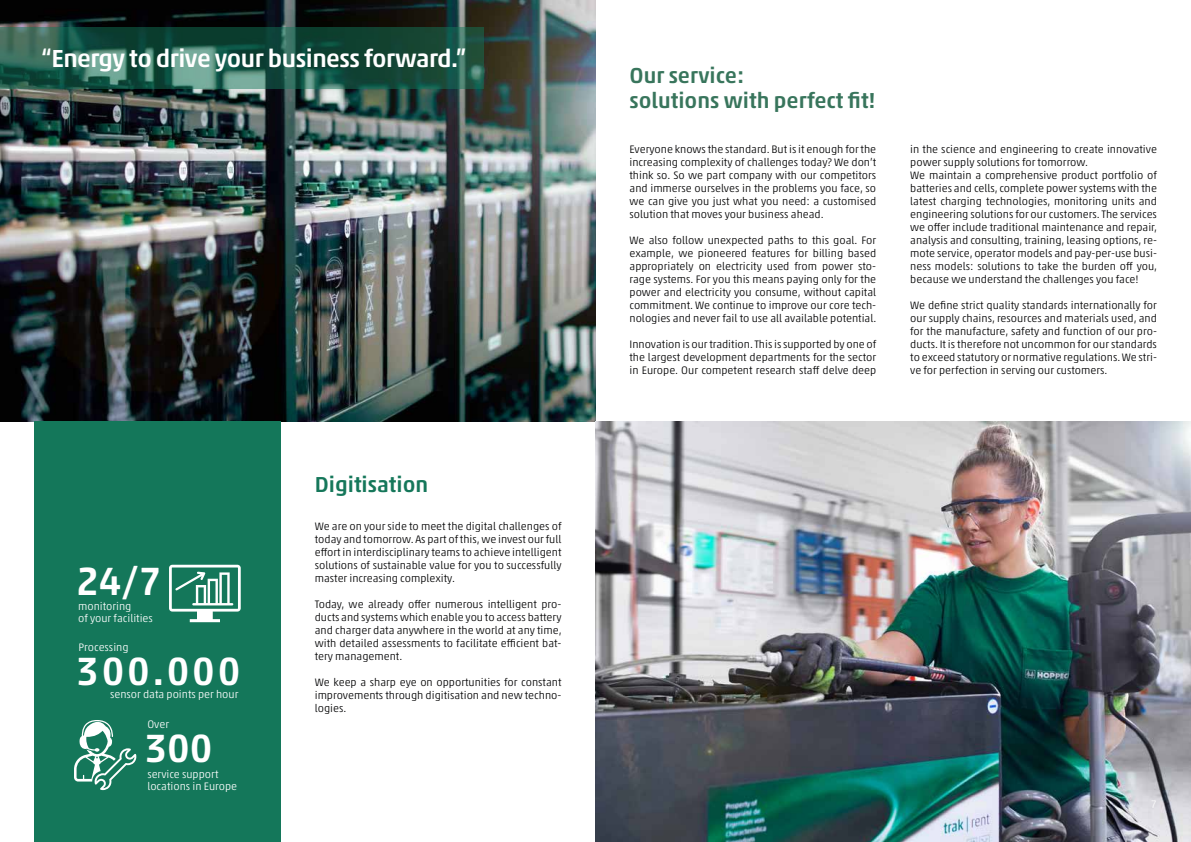
<style>
.page{position:relative;width:1191px;height:842px;background:#fff}
.page>*{position:absolute;margin:0;border:0;box-sizing:border-box;transform-origin:0 0}
.t1{font:500 40px "Akko Pro";letter-spacing:.07em;color:#fff}
.t2{font:500 25px "Akko Pro";letter-spacing:-.02em;color:#fff}
.t3{font:500 22px/25px "Akko Pro";color:#38755c}
.t4{font:500 22px "Akko Pro";color:#15775a}
.t5{font:300 11px/13px "Akko Pro";color:#020203;text-align:justify}
.t6{font:300 11px "Akko Pro";color:#fff}
</style>
<div class="page">
<img style="left:0;top:0;width:595px;height:421px">
<svg style="left:0;top:27px;width:483px;height:61px;background:#235a4a"></svg>
<div style="left:34px;top:421px;width:247px;height:421px;background:#14775a"></div>
<img style="left:595px;top:421px;width:596px;height:421px">
<svg style="left:74px;top:720px;width:63px;height:70px"></svg>
<svg style="left:169px;top:565px;width:72px;height:57px"></svg>
<h2 class="t2" style="left:41px;top:43px;width:427px">“Energy to drive your business forward.”</h2>
<h1 class="t1" style="left:76px;top:556px;width:87px">24/7</h1>
<p class="t6" style="left:78px;top:600px;width:55px">monitoring</p>
<p class="t6" style="left:78px;top:612px;width:76px">of your facilities</p>
<p class="t6" style="left:79px;top:641px;width:52px">Processing</p>
<h1 class="t1" style="left:76px;top:646px;width:166px">300.000</h1>
<p class="t6" style="left:110px;top:688px;width:130px">sensor data points per hour</p>
<p class="t6" style="left:147px;top:718px;width:23px">Over</p>
<h1 class="t1" style="left:144px;top:724px;width:70px">300</h1>
<p class="t6" style="left:147px;top:767px;width:73px">service support</p>
<p class="t6" style="left:147px;top:780px;width:91px">locations in Europe</p>
<h3 class="t4" style="left:315px;top:471px;width:115px">Digitisation</h3>
<p class="t5" style="left:315px;top:520px;width:248px">We are on your side to meet the digital challenges of today and tomorrow. As part of this, we invest our full effort in interdisciplinary teams to achieve intelligent solutions of sustainable value for you to successfully master increasing complexity.</p>
<p class="t5" style="left:315px;top:598px;width:248px">Today, we already offer numerous intelligent pro&shy;ducts and systems which enable you to access battery and charger data anywhere in the world at any time, with detailed assessments to facilitate efficient bat&shy;tery management.</p>
<p class="t5" style="left:315px;top:676px;width:248px">We keep a sharp eye on opportunities for constant improvements through digitisation and new techno&shy;logies.</p>
<h3 class="t3" style="left:629px;top:63px;width:247px">Our service:<br>solutions with perfect fit!</h3>
<p class="t5" style="left:629px;top:143px;width:248px">Everyone knows the standard. But is it enough for the increasing complexity of challenges today? We don’t think so. So we part company with our competitors and immerse ourselves in the problems you face, so we can give you just what you need: a customised solution that moves your business ahead.</p>
<p class="t5" style="left:629px;top:234px;width:248px">We also follow unexpected paths to this goal. For example, we pioneered features for billing based appropriately on electricity used from power sto&shy;rage systems. For you this means paying only for the power and electricity you consume, without capital commitment. We continue to improve our core tech&shy;nologies and never fail to use all available potential.</p>
<p class="t5" style="left:629px;top:338px;width:248px">Innovation is our tradition. This is supported by one of the largest development departments for the sector in Europe. Our competent research staff delve deep</p>
<p class="t5" style="left:910px;top:143px;width:248px;text-align:left">in the science and engineering to create innovative power supply solutions for tomorrow.<br>We maintain a comprehensive product portfolio of batteries and cells, complete power systems with the latest charging technologies, monitoring units and engineering solutions for our customers. The services we offer include traditional maintenance and repair, analysis and consulting, training, leasing options, re&shy;mote service, operator models and pay-per-use busi&shy;ness models: solutions to take the burden off you, because we understand the challenges you face!</p>
<p class="t5" style="left:910px;top:299px;width:248px">We define strict quality standards internationally for our supply chains, resources and materials used, and for the manufacture, safety and function of our pro&shy;ducts. It is therefore not uncommon for our standards to exceed statutory or normative regulations. We stri&shy;ve for perfection in serving our customers.</p>
<p class="t6" style="left:1150px;top:797px;width:8px">7</p>
</div>
